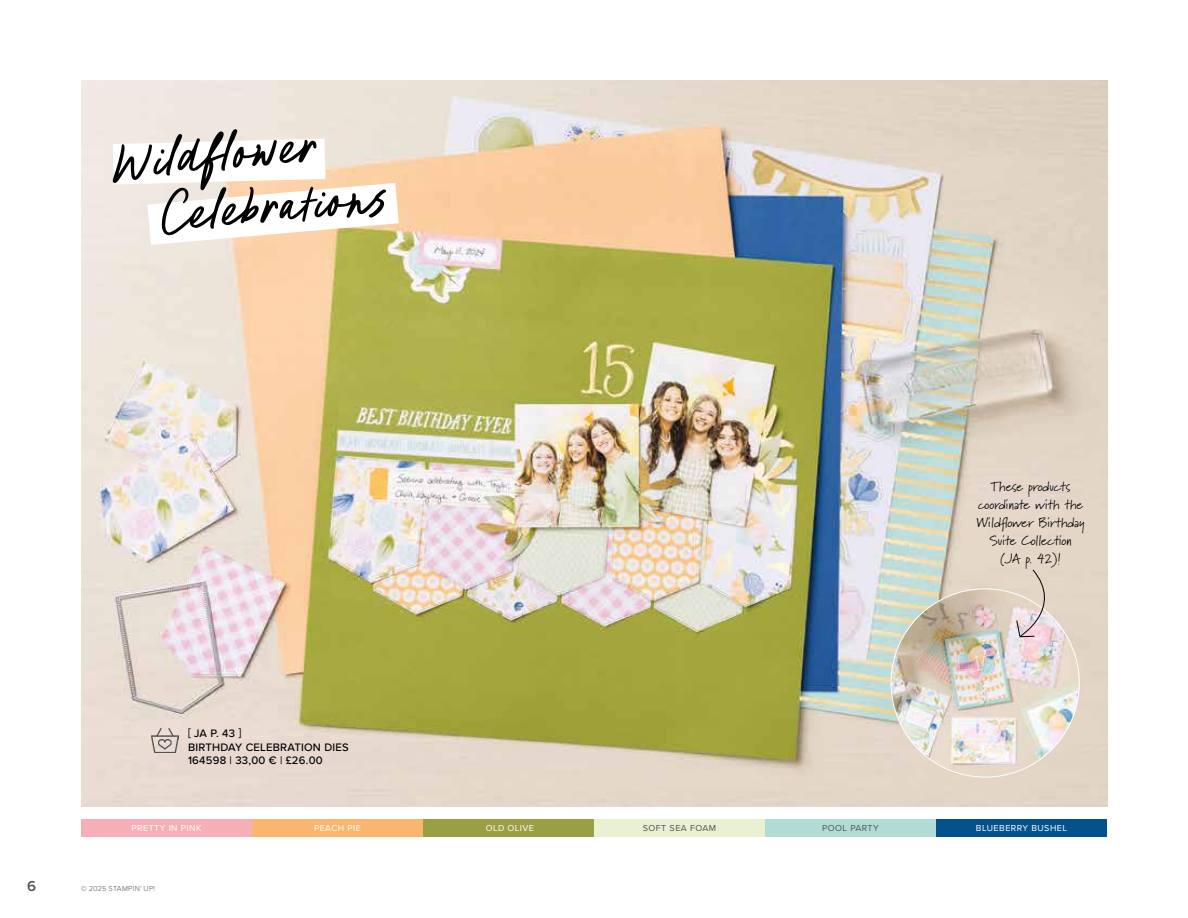
<style>
.page{position:relative;width:1188px;height:918px;background:#fff}
.page>*{position:absolute;margin:0;border:0;box-sizing:border-box;transform-origin:0 0}
.t1{font:60px/56.7px "Des Montilles";color:#000}
.t2{font:600 15px "Proxima Nova";color:#525453}
.t3{font:13.5px/18px "Marydale";color:#000;text-align:center}
.t4{font:500 11.25px/13.5px "Proxima Nova";letter-spacing:.02em;color:#000}
.t5{font:9px "Proxima Nova";letter-spacing:.05em;color:#fff}
.t6{font:9px "Proxima Nova";letter-spacing:.05em;color:#525453}
.t7{font:300 7.5px "Proxima Nova";letter-spacing:.03em;color:#525453}
.s1{font-family:"Proxima Nova T";font-weight:100}
</style>
<div class="page">
<img style="left:81px;top:81px;width:1026px;height:725px">
<img style="left:891px;top:589px;width:188px;height:188px;border-radius:94px">
<svg style="left:113px;top:138px;width:286px;height:107px"></svg>
<svg style="left:1016px;top:569px;width:49px;height:69px;background:#dfd1c9"></svg>
<img style="left:151px;top:728px;width:27px;height:24px">
<div style="left:81px;top:820px;width:171px;height:17px;background:#f6aeb7"></div>
<div style="left:252px;top:820px;width:171px;height:17px;background:#fab56e"></div>
<div style="left:423px;top:820px;width:171px;height:17px;background:#9a9f43"></div>
<div style="left:594px;top:820px;width:171px;height:17px;background:#eaf0d2"></div>
<div style="left:765px;top:820px;width:171px;height:17px;background:#b1dbd5"></div>
<div style="left:936px;top:820px;width:171px;height:17px;background:#04528d"></div>
<h1 class="t1" style="left:154px;top:131px;width:230px;text-indent:-45px;rotate:-5deg">Wildflower<br>Celebrations</h1>
<p class="t4" style="left:188px;top:726px;width:162px">[ JA P. 43 ]<br>BIRTHDAY CELEBRATION DIES<br>164598 | 33,00 € | £26.00</p>
<p class="t3" style="left:977px;top:477px;width:109px">These products coordinate with the<br>Wildflower Birthday<br>Suite Collection<br>(JA p. 42)!</p>
<p class="t5" style="left:131px;top:822px;width:72px">PRETTY IN PINK</p>
<p class="t5" style="left:314px;top:822px;width:48px">PEACH PIE</p>
<p class="t5" style="left:486px;top:822px;width:50px">OLD OLIVE</p>
<p class="t6" style="left:643px;top:822px;width:75px">SOFT SEA FOAM</p>
<p class="t6" style="left:822px;top:822px;width:58px">POOL PARTY</p>
<p class="t5" style="left:976px;top:822px;width:93px">BLUEBERRY BUSHEL</p>
<p class="t2" style="left:27px;top:875px;width:11px">6</p>
<p class="t7" style="left:81px;top:883px;width:76px">© 2025 STAMPIN<span class="s1">'</span> UP!</p>
</div>
